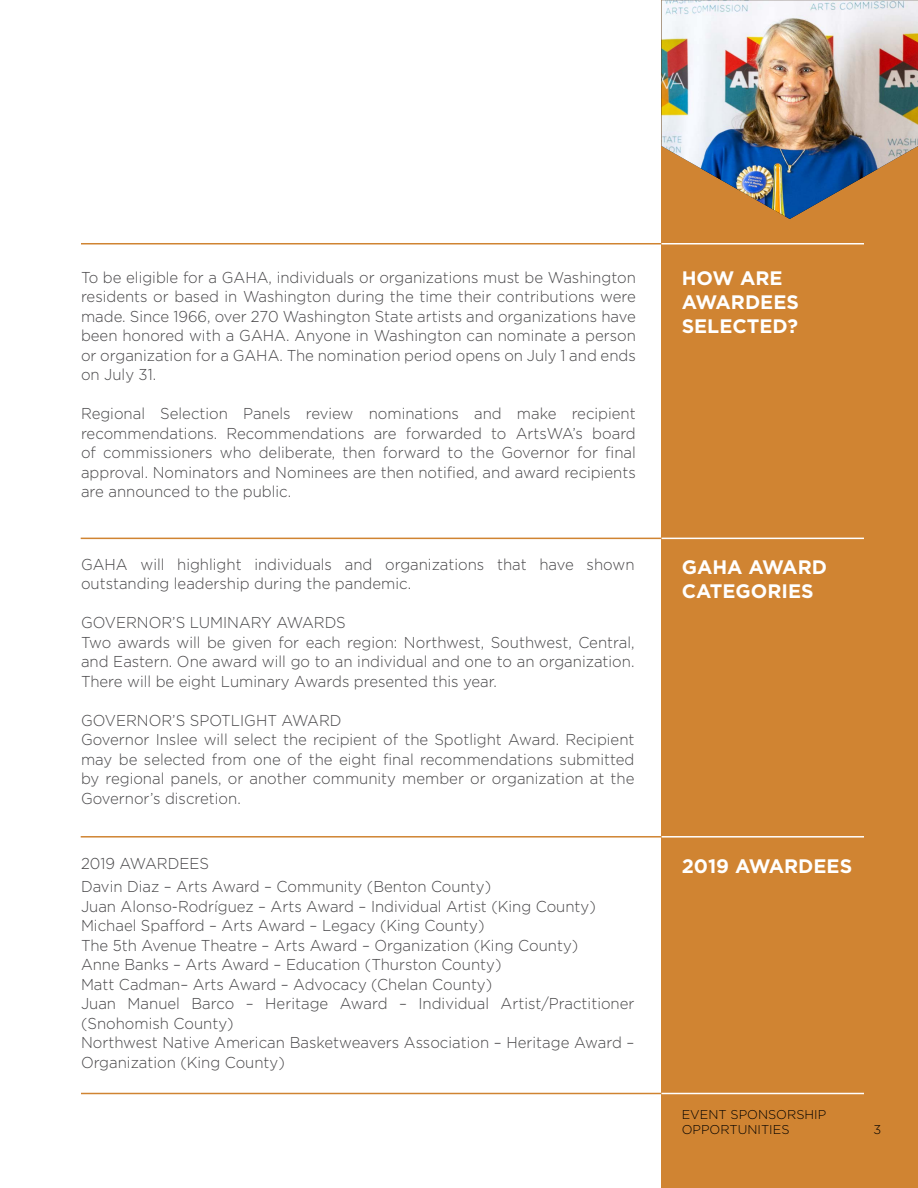
<style>
.page{position:relative;width:918px;height:1188px;background:#fff}
.page>*{position:absolute;margin:0;border:0;box-sizing:border-box;transform-origin:0 0}
.Section_header{font:700 19.5px/24px "Gotham";color:#fff}
.Text{font:300 15.75px/19.5px "Gotham";color:#464547;text-align:justify;scale:.95 1}
.t1{font:300 12.75px/15.3px "Gotham";color:#000}
</style>
<div class="page">
<div style="left:662px;top:0;width:256px;height:1188px;background:#d08432"></div>
<hr style="left:81px;top:1093px;width:583px;height:1px;background:#d08432">
<hr style="left:662px;top:1093px;width:202px;height:1px;background:#fff">
<hr style="left:81px;top:243px;width:583px;height:1px;background:#d08432">
<hr style="left:662px;top:243px;width:202px;height:1px;background:#fff">
<img style="left:662px;top:0;width:256px;height:219px">
<hr style="left:662px;top:538px;width:202px;height:1px;background:#fff">
<hr style="left:81px;top:538px;width:580px;height:1px;background:#d08432">
<hr style="left:662px;top:836px;width:202px;height:2px;background:#fff">
<hr style="left:81px;top:836px;width:580px;height:2px;background:#d08432">
<p class="Text" style="left:81px;top:267px;width:586px">To be eligible for a GAHA, individuals or organizations must be Washington residents or based in Washington during the time their contributions were made. Since 1966, over 270 Washington State artists and organizations have been honored with a GAHA. Anyone in Washington can nominate a person or organization for a GAHA. The nomination period opens on July 1 and ends on July 31.</p>
<p class="Text" style="left:81px;top:403px;width:586px">Regional Selection Panels review nominations and make recipient recommendations. Recommendations are forwarded to ArtsWA’s board of commissioners who deliberate, then forward to the Governor for final approval. Nominators and Nominees are then notified, and award recipients are announced to the public.</p>
<p class="Text" style="left:81px;top:554px;width:584px">GAHA will highlight individuals and organizations that have shown outstanding leadership during the pandemic.</p>
<p class="Text" style="left:81px;top:613px;width:280px">GOVERNOR’S LUMINARY AWARDS</p>
<p class="Text" style="left:81px;top:632px;width:584px">Two awards will be given for each region: Northwest, Southwest, Central, and Eastern. One award will go to an individual and one to an organization.<br>There will be eight Luminary Awards presented this year.</p>
<p class="Text" style="left:81px;top:710px;width:276px">GOVERNOR’S SPOTLIGHT AWARD</p>
<p class="Text" style="left:81px;top:730px;width:584px">Governor Inslee will select the recipient of the Spotlight Award. Recipient may be selected from one of the eight final recommendations submitted by regional panels, or another community member or organization at the Governor’s discretion.</p>
<p class="Text" style="left:81px;top:854px;width:136px">2019 AWARDEES</p>
<p class="Text" style="left:81px;top:876px;width:433px">Davin Diaz – Arts Award – Community (Benton County)</p>
<p class="Text" style="left:81px;top:896px;width:543px">Juan Alonso-Rodríguez – Arts Award – Individual Artist (King County)</p>
<p class="Text" style="left:81px;top:915px;width:426px">Michael Spafford – Arts Award – Legacy (King County)</p>
<p class="Text" style="left:81px;top:935px;width:525px">The 5th Avenue Theatre – Arts Award – Organization (King County)</p>
<p class="Text" style="left:81px;top:954px;width:444px">Anne Banks – Arts Award – Education (Thurston County)</p>
<p class="Text" style="left:81px;top:974px;width:434px">Matt Cadman– Arts Award – Advocacy (Chelan County)</p>
<p class="Text" style="left:81px;top:993px;width:584px">Juan Manuel Barco – Heritage Award – Individual Artist/Practitioner (Snohomish County)</p>
<p class="Text" style="left:81px;top:1032px;width:584px">Northwest Native American Basketweavers Association – Heritage Award –<br>Organization (King County)</p>
<p class="Section_header" style="left:682px;top:266px;width:119px">HOW ARE<br>AWARDEES<br>SELECTED?</p>
<p class="Section_header" style="left:682px;top:555px;width:147px">GAHA AWARD<br>CATEGORIES</p>
<p class="Section_header" style="left:682px;top:854px;width:172px">2019 AWARDEES</p>
<p class="t1" style="left:682px;top:1106px;width:146px">EVENT SPONSORSHIP<br>OPPORTUNITIES</p>
<p class="t1" style="left:874px;top:1121px;width:9px">3</p>
</div>
